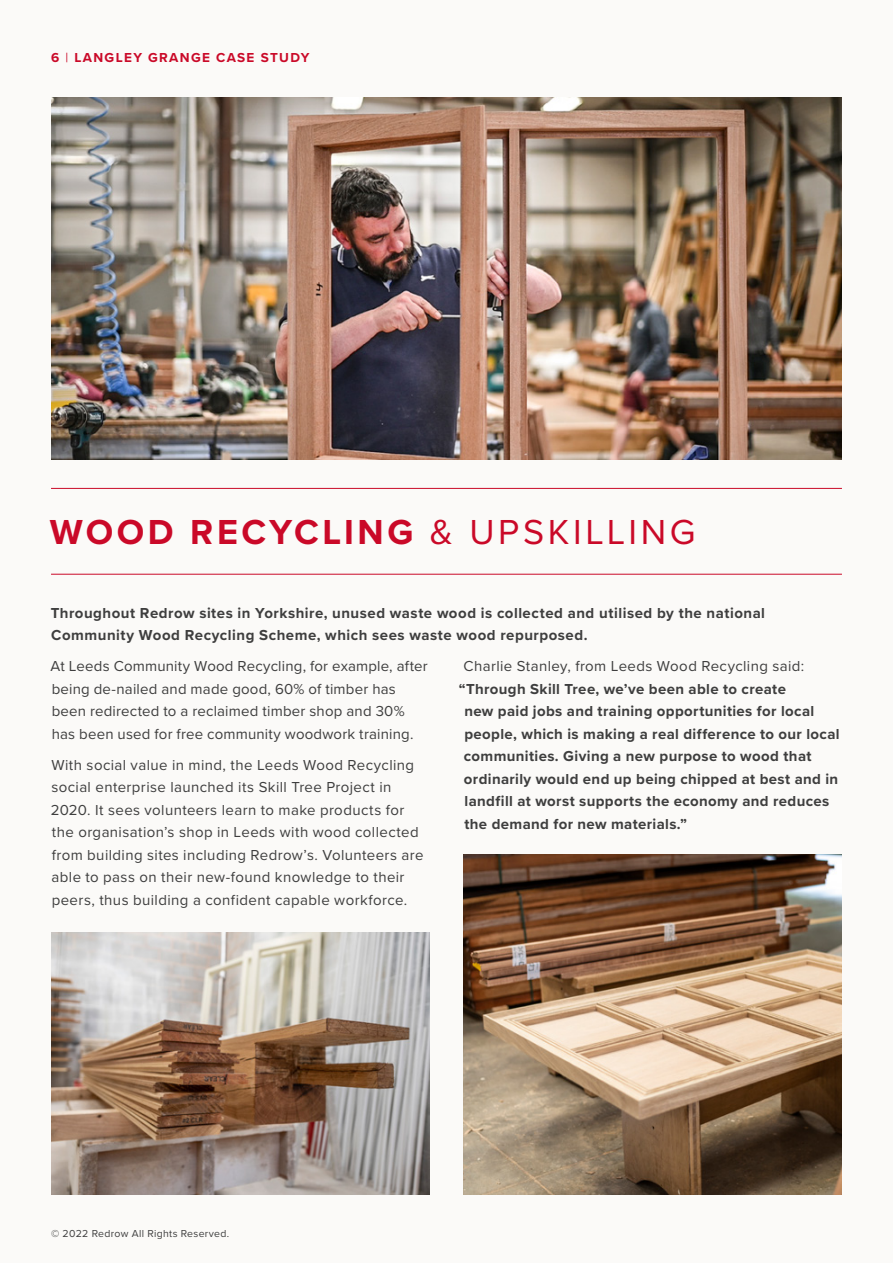
<style>
.page{position:relative;width:893px;height:1263px;background:#fbfaf8}
.page>*{position:absolute;margin:0;border:0;box-sizing:border-box;transform-origin:0 0}
.t1{font:700 36px "Proxima Nova";letter-spacing:.1em;color:#ca0928}
.t2{font:15px/22.5px "Proxima Nova";letter-spacing:.025em;color:#3e3e3e}
.t3{font:700 15px/22.5px "Proxima Nova";letter-spacing:.025em;color:#3e3e3e}
.t4{font:700 13.5px "Proxima Nova";letter-spacing:.1em;color:#ca0928}
.t5{font:10.5px "Proxima Nova";letter-spacing:.03em;color:#3e3e3e}
.s1{font-weight:400}
</style>
<div class="page">
<hr style="left:51px;top:488px;width:791px;height:1px;background:#ca0928">
<hr style="left:51px;top:574px;width:791px;height:1px;background:#ca0928">
<img style="left:51px;top:98px;width:791px;height:361px">
<img style="left:463px;top:855px;width:379px;height:340px">
<img style="left:51px;top:933px;width:378px;height:262px">
<p class="t4" style="left:51px;top:47px;width:260px">6 <span class="s1">|</span> LANGLEY GRANGE CASE STUDY</p>
<h1 class="t1" style="left:50px;top:505px;width:647px">WOOD RECYCLING <span class="s1">&amp; UPSKILLING</span></h1>
<p class="t3" style="left:51px;top:601px;width:716px">Throughout Redrow sites in Yorkshire, unused waste wood is collected and utilised by the national<br>Community Wood Recycling Scheme, which sees waste wood repurposed.</p>
<p class="t2" style="left:51px;top:654px;width:379px">At Leeds Community Wood Recycling, for example, after being de-nailed and made good, 60% of timber has been redirected to a reclaimed timber shop and 30% has been used for free community woodwork training.</p>
<p class="t2" style="left:51px;top:753px;width:374px">With social value in mind, the Leeds Wood Recycling social enterprise launched its Skill Tree Project in 2020. It sees volunteers learn to make products for the organisation’s shop in Leeds with wood collected from building sites including Redrow’s. Volunteers are able to pass on their new-found knowledge to their peers, thus building a confident capable workforce.</p>
<p class="t2" style="left:463px;top:654px;width:342px">Charlie Stanley, from Leeds Wood Recycling said:</p>
<p class="t3" style="left:464px;top:677px;width:377px;text-indent:-5px">“Through Skill Tree, we’ve been able to create<br>new paid jobs and training opportunities for local people, which is making a real difference to our local communities. Giving a new purpose to wood that ordinarily would end up being chipped at best and in landfill at worst supports the economy and reduces the demand for new materials.”</p>
<p class="t5" style="left:51px;top:1226px;width:180px">© 2022 Redrow All Rights Reserved.</p>
</div>
